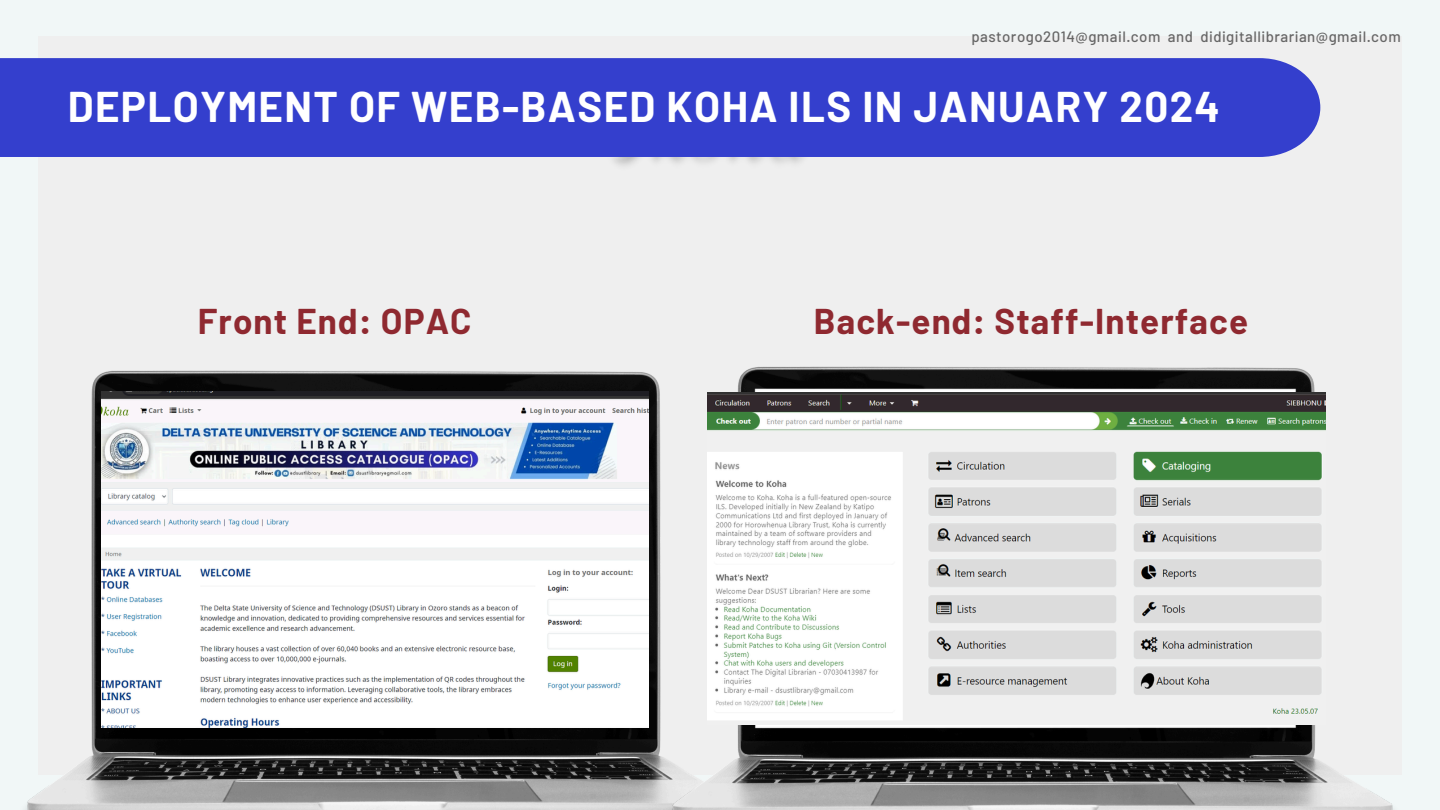
<style>
.page{position:relative;width:1440px;height:810px;background:#f1f7f7}
.page>*{position:absolute;margin:0;border:0;box-sizing:border-box;transform-origin:0 0}
.t1{font:700 42px "Barlow";letter-spacing:.03em;color:#fff}
.t2{font:700 35px "Barlow";letter-spacing:.03em;color:#8f2930}
.t3{font:500 15px "Barlow";letter-spacing:.03em;color:#666}
</style>
<div class="page">
<div style="left:38px;top:36px;width:1364px;height:739px;background:#efefef"></div>
<img style="left:25px;top:370px;width:638px;height:440px">
<img style="left:102px;top:392px;width:546px;height:336px">
<div style="left:0;top:58px;width:1320px;height:99px;background:#343fcd"></div>
<img style="left:663px;top:367px;width:730px;height:443px">
<img style="left:708px;top:392px;width:618px;height:333px">
<h1 class="t3" style="left:971px;top:27px;width:431px">pastorogo2014@gmail.com and didigitallibrarian@gmail.com</h1>
<p class="t1" style="left:68px;top:80px;width:1154px">DEPLOYMENT OF WEB-BASED KOHA ILS IN JANUARY 2024</p>
<h2 class="t2" style="left:198px;top:299px;width:275px">Front End: OPAC</h2>
<h2 class="t2" style="left:814px;top:299px;width:436px">Back-end: Staff-Interface</h2>
</div>
